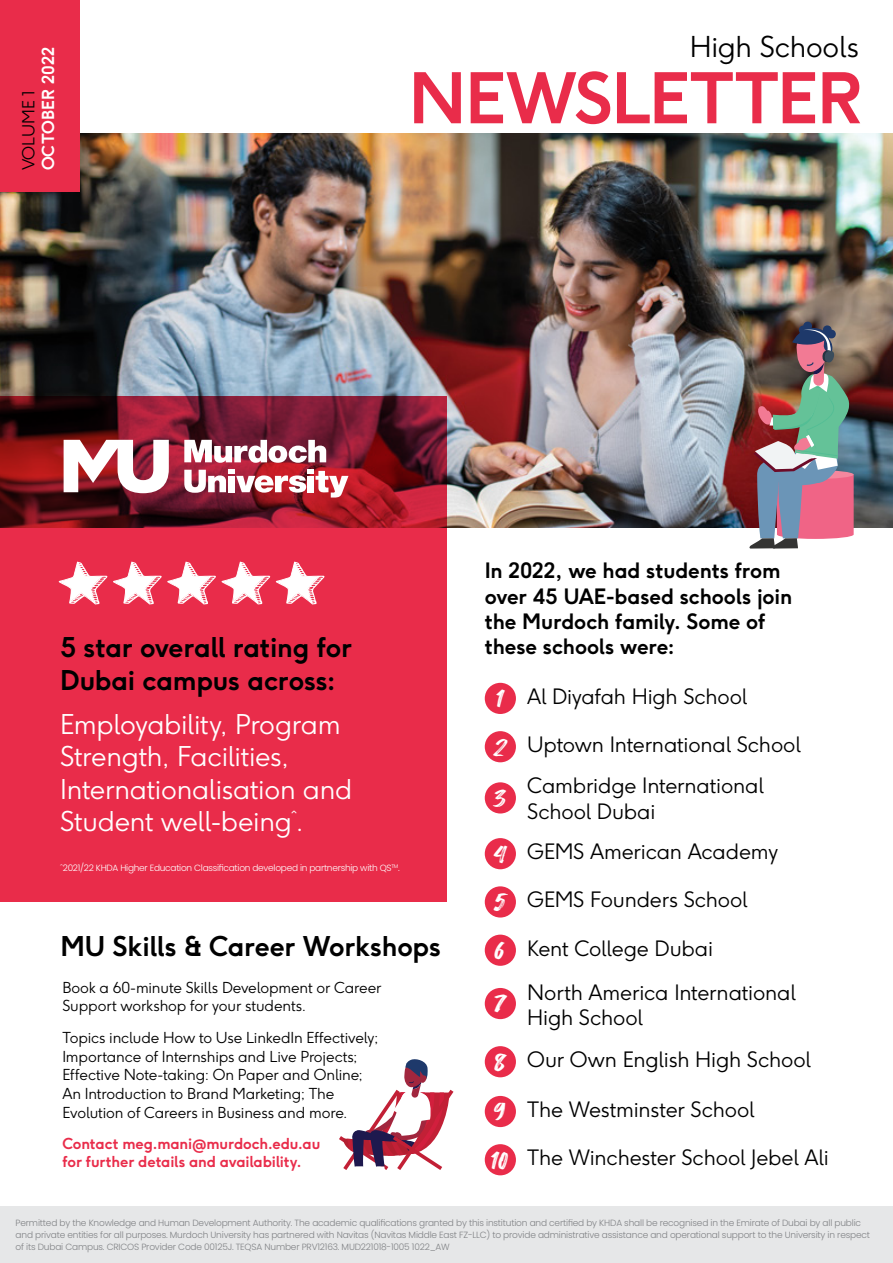
<style>
.page{position:relative;width:893px;height:1263px;background:#fff}
.page>*{position:absolute;margin:0;border:0;box-sizing:border-box;transform-origin:0 0}
.t1{font:700 69px "F37 Ginger";letter-spacing:-.02em;color:#e92c4a}
.t2{font:300 28.5px "F37 Ginger";letter-spacing:-.005em;color:#000}
.t3{font:300 27px/32.4px "F37 Ginger";letter-spacing:-.01em;color:#fff}
.t4{font:700 27px/32.4px "F37 Ginger";letter-spacing:-.01em;color:#000}
.t5{font:27px "Hey August";color:#fff}
.t6{font:300 21px/41.2px "F37 Ginger";letter-spacing:-.005em;color:#000;text-align:center}
.t7{font:700 21px/25.2px "F37 Ginger";letter-spacing:-.01em;color:#000}
.t8{font:700 16.5px "F37 Ginger";letter-spacing:.005em;color:#fff}
.t9{font:300 16.5px "F37 Ginger";color:#000}
.t10{font:300 15px/18.8px "F37 Ginger";letter-spacing:-.01em;color:#000}
.t11{font:700 15px/18px "F37 Ginger";letter-spacing:-.01em;color:#e92c4a}
.t12{font:300 9px/12px "Poppins";letter-spacing:-.02em;color:#808285}
.t13{font:300 9px "Poppins";letter-spacing:-.03em;color:#fff}
.s1{font-family:"Hey August";font-weight:400;font-size:27px;color:#fff}
</style>
<div class="page">
<img style="left:0;top:134px;width:893px;height:393px">
<div style="left:0;top:0;width:79px;height:191px;background:#e92c4a"></div>
<svg style="left:0;top:396px;width:446px;height:506px;background:#ce2641"></svg>
<svg style="left:184px;top:470px;width:164px;height:28px"></svg>
<svg style="left:184px;top:440px;width:142px;height:23px"></svg>
<svg style="left:64px;top:440px;width:105px;height:53px"></svg>
<svg style="left:59px;top:562px;width:48px;height:42px"></svg>
<svg style="left:113px;top:562px;width:157px;height:42px"></svg>
<svg style="left:276px;top:562px;width:49px;height:42px"></svg>
<div style="left:0;top:1206px;width:893px;height:57px;background:#e6e7e8"></div>
<div style="left:485px;top:683px;width:31px;height:31px;background:#e92c4a;border-radius:50%"></div>
<div style="left:485px;top:731px;width:31px;height:31px;background:#e92c4a;border-radius:50%"></div>
<div style="left:485px;top:782px;width:31px;height:31px;background:#e92c4a;border-radius:50%"></div>
<div style="left:485px;top:838px;width:31px;height:31px;background:#e92c4a;border-radius:50%"></div>
<div style="left:485px;top:886px;width:31px;height:31px;background:#e92c4a;border-radius:50%"></div>
<div style="left:485px;top:935px;width:31px;height:31px;background:#e92c4a;border-radius:50%"></div>
<div style="left:485px;top:988px;width:31px;height:31px;background:#e92c4a;border-radius:50%"></div>
<div style="left:485px;top:1046px;width:31px;height:31px;background:#e92c4a;border-radius:50%"></div>
<div style="left:485px;top:1096px;width:31px;height:31px;background:#e92c4a;border-radius:50%"></div>
<div style="left:485px;top:1144px;width:31px;height:31px;background:#e92c4a;border-radius:50%"></div>
<img style="left:749px;top:321px;width:107px;height:228px">
<svg style="left:339px;top:1059px;width:114px;height:111px"></svg>
<h3 class="t8" style="left:37px;top:170px;width:125px;rotate:-90deg">OCTOBER 2022</h3>
<h3 class="t9" style="left:18px;top:170px;width:82px;rotate:-90deg">VOLUME 1</h3>
<h2 class="t2" style="left:690px;top:29px;width:171px">High Schools</h2>
<h1 class="t1" style="left:409px;top:54px;width:455px">NEWSLETTER</h1>
<h3 class="t4" style="left:60px;top:631px;width:293px">5 star overall rating for<br>Dubai campus across:</h3>
<h3 class="t3" style="left:60px;top:708px;width:294px">Employability, Program<br>Strength, Facilities,<br>Internationalisation and<br>Student well-being<sup>ˆ</sup>.</h3>
<p class="t13" style="left:60px;top:862px;width:341px">ˆ2021/22 KHDA Higher Education Classification developed in partnership with QS<sup>TM</sup>.</p>
<h3 class="t4" style="left:60px;top:930px;width:382px">MU Skills &amp; Career Workshops</h3>
<h3 class="t10" style="left:62px;top:978px;width:321px">Book a 60-minute Skills Development or Career<br>Support workshop for your students.</h3>
<h3 class="t10" style="left:62px;top:1028px;width:318px">Topics include How to Use LinkedIn Effectively; Importance of Internships and Live Projects; Effective Note-taking: On Paper and Online; An Introduction to Brand Marketing; The Evolution of Careers in Business and more.</h3>
<h3 class="t11" style="left:62px;top:1134px;width:259px">Contact meg.mani@murdoch.edu.au for further details and availability.</h3>
<h3 class="t7" style="left:485px;top:558px;width:309px">In 2022, we had students from over 45 UAE-based schools join the Murdoch family. Some of these schools were:</h3>
<h3 class="t6" style="left:527px;top:675px;width:222px">Al Diyafah High School</h3>
<h3 class="t5" style="left:496px;top:684px;width:8px">1</h3>
<h3 class="t6" style="left:494px;top:724px;width:309px"><span class="s1">2</span> Uptown International School<br>Cambridge International</h3>
<h3 class="t6" style="left:527px;top:790px;width:130px">School Dubai</h3>
<h3 class="t5" style="left:493px;top:783px;width:15px">3</h3>
<h3 class="t6" style="left:494px;top:831px;width:286px"><span class="s1">4</span> GEMS American Academy</h3>
<h3 class="t6" style="left:494px;top:879px;width:255px"><span class="s1">5</span> GEMS Founders School</h3>
<h3 class="t6" style="left:527px;top:926px;width:270px;line-height:44.2px;text-align:left;text-indent:-32px"><span class="s1">6</span> Kent College Dubai<br>North America International</h3>
<h3 class="t6" style="left:527px;top:997px;width:117px">High School</h3>
<h3 class="t5" style="left:494px;top:989px;width:12px">7</h3>
<h3 class="t6" style="left:494px;top:1039px;width:318px"><span class="s1">8</span> Our Own English High School</h3>
<h3 class="t6" style="left:494px;top:1088px;width:262px"><span class="s1">9</span> The Westminster School</h3>
<h3 class="t6" style="left:527px;top:1137px;width:303px">The Winchester School Jebel Ali</h3>
<h3 class="t5" style="left:491px;top:1145px;width:19px">10</h3>
<p class="t12" style="left:16px;top:1217px;width:856px">Permitted by the Knowledge and Human Development Authority. The academic qualifications granted by this institution and certified by KHDA shall be recognised in the Emirate of Dubai by all public and private entities for all purposes. Murdoch University has partnered with Navitas (Navitas Middle East FZ-LLC) to provide administrative assistance and operational support to the University in respect of its Dubai Campus. CRICOS Provider Code 00125J. TEQSA Number PRV12163. MUD221018-1005 1022_AW</p>
</div>
